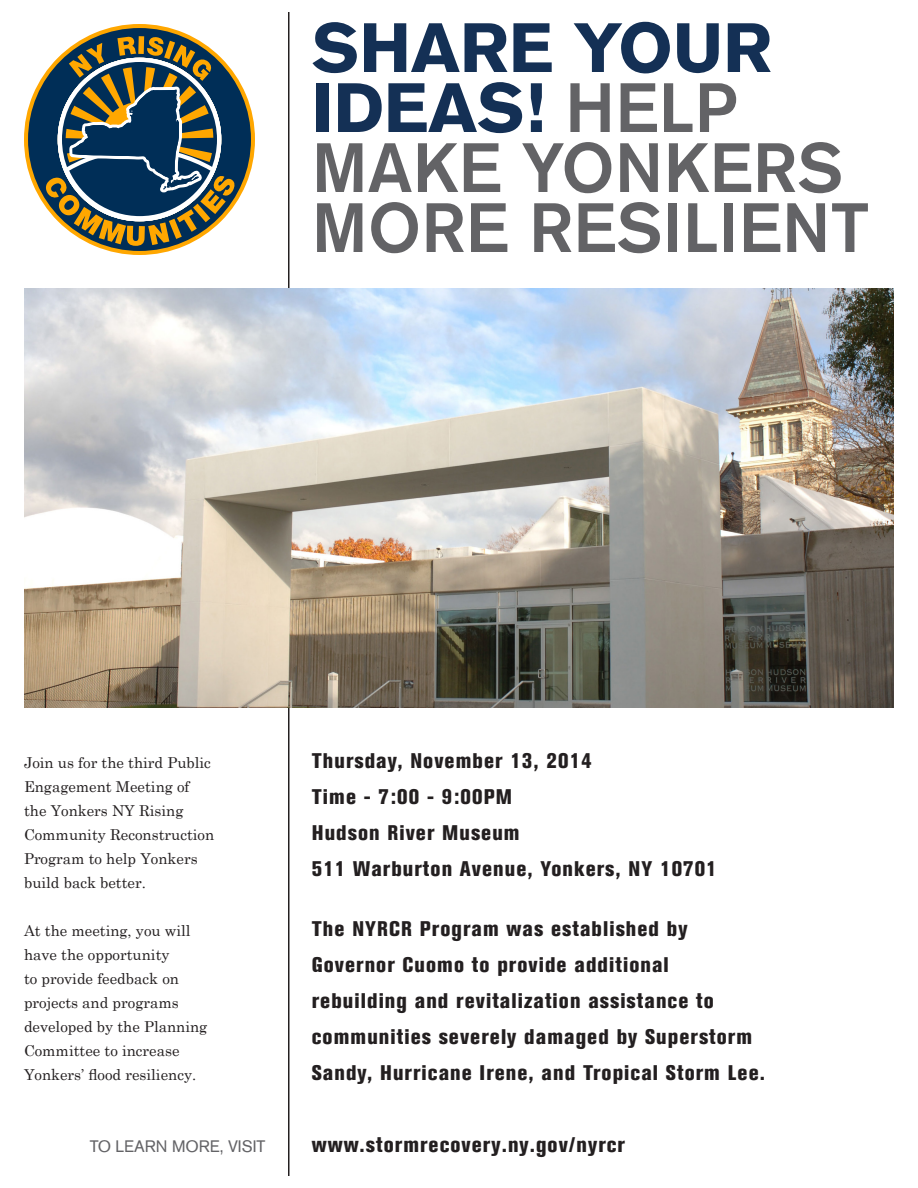
<style>
.page{position:relative;width:918px;height:1188px;background:#fff}
.page>*{position:absolute;margin:0;border:0;box-sizing:border-box;transform-origin:0 0}
.t1{font:500 69px/60px "Akzidenz Grotesk BQ";color:#636366}
._2{font:21px/36px "Akzidenz Grotesk BQ X Bd Cnd Alt";letter-spacing:.05em;color:#231f20}
._2-2{font:16.5px "Akzidenz Grotesk BQ";color:#636366}
.small{font:15px/24px "Century Schoolbook";color:#231f20}
.s1{font-weight:700;color:#143055}
</style>
<div class="page">
<hr style="left:288px;top:12px;width:2px;height:1164px;background:#231f20">
<svg style="left:24px;top:24px;width:231px;height:231px"></svg>
<svg style="left:44px;top:36px;width:192px;height:210px"></svg>
<img style="left:24px;top:288px;width:870px;height:420px">
<p class="t1" style="left:312px;top:16px;width:559px"><span class="s1">SHARE YOUR<br>IDEAS!</span> HELP<br>MAKE YONKERS<br>MORE RESILIENT</p>
<p class="_2" style="left:312px;top:743px;width:281px">Thursday, November 13, 2014</p>
<p class="_2" style="left:312px;top:779px;width:202px">Time - 7:00 - 9:00PM</p>
<p class="_2" style="left:312px;top:815px;width:209px">Hudson River Museum</p>
<p class="_2" style="left:312px;top:851px;width:406px">511 Warburton Avenue, Yonkers, NY 10701</p>
<p class="small" style="left:24px;top:750px;width:192px">Join us for the third Public<br>Engagement Meeting of the Yonkers NY Rising<br>Community Reconstruction<br>Program to help Yonkers build back better.</p>
<p class="small" style="left:24px;top:918px;width:185px">At the meeting, you will have the opportunity<br>to provide feedback on projects and programs developed by the Planning<br>Committee to increase<br>Yonkers’ flood resiliency.</p>
<p class="_2" style="left:312px;top:911px;width:455px">The NYRCR Program was established by Governor Cuomo to provide additional rebuilding and revitalization assistance to communities severely damaged by Superstorm Sandy, Hurricane Irene, and Tropical Storm Lee.</p>
<p class="_2-2" style="left:90px;top:1136px;width:177px">TO LEARN MORE, VISIT</p>
<p class="_2" style="left:312px;top:1127px;width:315px">www.stormrecovery.ny.gov/nyrcr</p>
</div>
